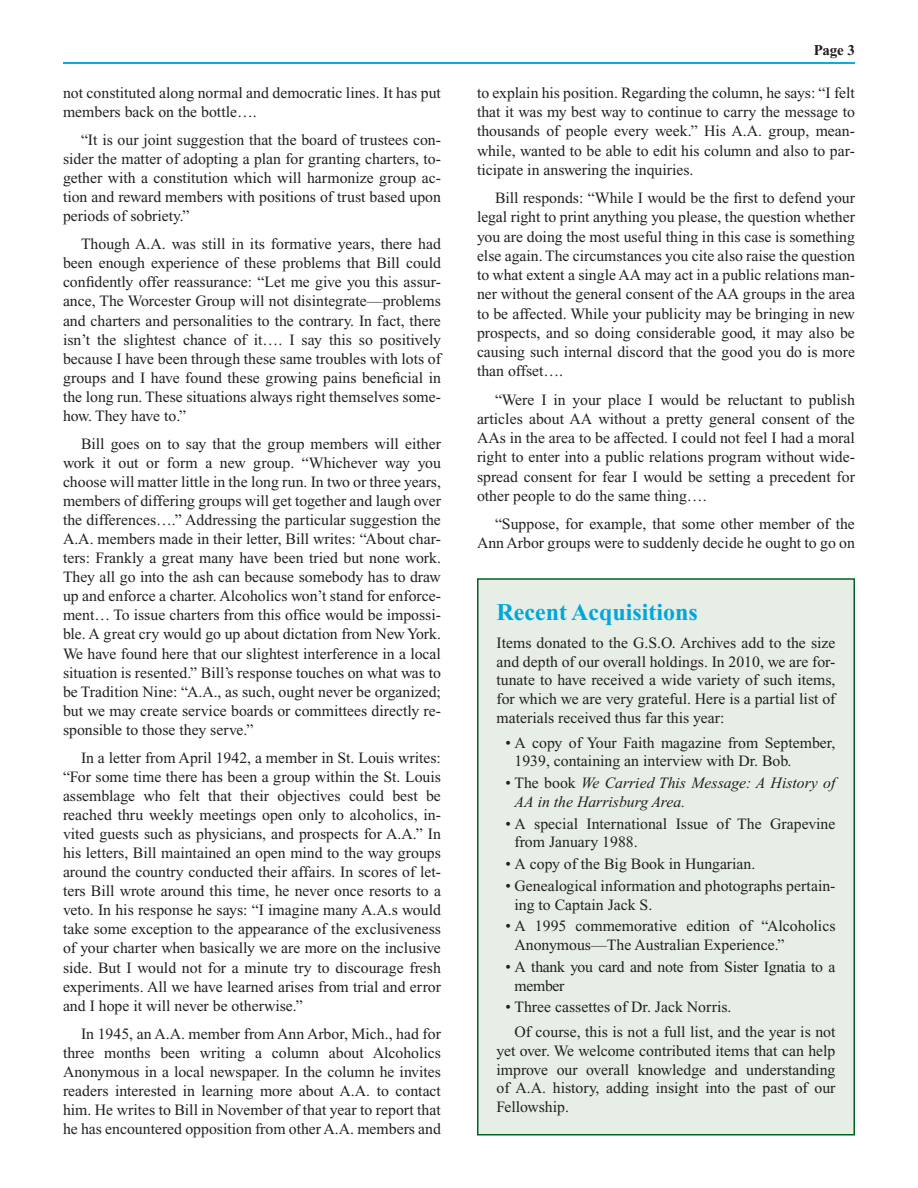
<style>
.page{position:relative;width:918px;height:1188px;background:#fff}
.page>*{position:absolute;margin:0;border:0;box-sizing:border-box;transform-origin:0 0}
.Subhead{font:700 24px "Times New Roman";color:#00a6db}
.Body{font:15.75px/19px "Times New Roman";color:#231f20;text-align:justify}
.Bullet{font:15.75px/18.8px "Times New Roman";color:#231f20}
.Bullet-2{font:italic 15.75px/18.8px "Times New Roman";color:#231f20}
.Bullet-3{font:15.75px/18.8px "Times New Roman";letter-spacing:-.02em;color:#231f20}
.t1{font:700 15px "Times New Roman";color:#231f20}
.s1{font-style:normal}
</style>
<div class="page">
<hr style="left:63px;top:62px;width:792px;height:2px;background:#00a6db">
<div style="left:478px;top:579px;width:376px;height:556px;background:#e6eee6"></div>
<div style="left:477px;top:578px;width:378px;height:557px;border:2px solid #016226"></div>
<p class="Body" style="left:63px;top:83px;width:379px">not constituted along normal and democratic lines. It has put members back on the bottle….</p>
<p class="Body" style="left:63px;top:130px;width:380px;text-indent:18px">“It is our joint suggestion that the board of trustees con&shy;sider the matter of adopting a plan for granting charters, to&shy;gether with a constitution which will harmonize group ac&shy;tion and reward members with positions of trust based upon periods of sobriety.”</p>
<p class="Body" style="left:63px;top:235px;width:380px;text-indent:18px">Though A.A. was still in its formative years, there had been enough experience of these problems that Bill could confidently offer reassurance: “Let me give you this assur&shy;ance, The Worcester Group will not disintegrate—problems and charters and personalities to the contrary. In fact, there isn’t the slightest chance of it…. I say this so positively because I have been through these same troubles with lots of groups and I have found these growing pains beneficial in the long run. These situations always right themselves some&shy;how. They have to.”</p>
<p class="Body" style="left:63px;top:434px;width:380px;text-indent:18px">Bill goes on to say that the group members will either work it out or form a new group. “Whichever way you choose will matter little in the long run. In two or three years, members of differing groups will get together and laugh over the differences….” Addressing the particular suggestion the A.A. members made in their letter, Bill writes: “About char&shy;ters: Frankly a great many have been tried but none work.<br>They all go into the ash can because somebody has to draw up and enforce a charter. Alcoholics won’t stand for enforce&shy;ment… To issue charters from this office would be impossi&shy;ble. A great cry would go up about dictation from New York.<br>We have found here that our slightest interference in a local situation is resented.” Bill’s response touches on what was to be Tradition Nine: “A.A., as such, ought never be organized; but we may create service boards or committees directly re&shy;sponsible to those they serve.”</p>
<p class="Body" style="left:63px;top:748px;width:380px;text-indent:18px">In a letter from April 1942, a member in St. Louis writes: “For some time there has been a group within the St. Louis assemblage who felt that their objectives could best be reached thru weekly meetings open only to alcoholics, in&shy;vited guests such as physicians, and prospects for A.A.” In his letters, Bill maintained an open mind to the way groups around the country conducted their affairs. In scores of let&shy;ters Bill wrote around this time, he never once resorts to a veto. In his response he says: “I imagine many A.A.s would take some exception to the appearance of the exclusiveness of your charter when basically we are more on the inclusive side. But I would not for a minute try to discourage fresh experiments. All we have learned arises from trial and error and I hope it will never be otherwise.”</p>
<p class="Body" style="left:63px;top:1024px;width:380px;text-indent:18px">In 1945, an A.A. member from Ann Arbor, Mich., had for three months been writing a column about Alcoholics Anonymous in a local newspaper. In the column he invites readers interested in learning more about A.A. to contact him. He writes to Bill in November of that year to report that he has encountered opposition from other A.A. members and</p>
<p class="t1" style="left:814px;top:41px;width:43px">Page 3</p>
<p class="Body" style="left:477px;top:83px;width:380px">to explain his position. Regarding the column, he says: “I felt that it was my best way to continue to carry the message to thousands of people every week.” His A.A. group, mean&shy;while, wanted to be able to edit his column and also to par&shy;ticipate in answering the inquiries.</p>
<p class="Body" style="left:477px;top:188px;width:380px;text-indent:18px">Bill responds: “While I would be the first to defend your legal right to print anything you please, the question whether you are doing the most useful thing in this case is something else again. The circumstances you cite also raise the question to what extent a single AA may act in a public relations man&shy;ner without the general consent of the AA groups in the area to be affected. While your publicity may be bringing in new prospects, and so doing considerable good, it may also be causing such internal discord that the good you do is more than offset….</p>
<p class="Body" style="left:477px;top:390px;width:380px;text-indent:18px">“Were I in your place I would be reluctant to publish articles about AA without a pretty general consent of the AAs in the area to be affected. I could not feel I had a moral right to enter into a public relations program without wide&shy;spread consent for fear I would be setting a precedent for other people to do the same thing….</p>
<p class="Body" style="left:477px;top:514px;width:380px;text-align:right">“Suppose, for example, that some other member of the<br>Ann Arbor groups were to suddenly decide he ought to go on</p>
<p class="Subhead" style="left:496px;top:599px;width:203px">Recent Acquisitions</p>
<p class="Body" style="left:496px;top:633px;width:341px">Items donated to the G.S.O. Archives add to the size and depth of our overall holdings. In 2010, we are for&shy;tunate to have received a wide variety of such items, for which we are very grateful. Here is a partial list of materials received thus far this year:</p>
<p class="Bullet" style="left:514px;top:733px;width:322px;text-indent:-9px">• A copy of Your Faith magazine from September,<br>1939, containing an interview with Dr. Bob.</p>
<p class="Bullet-2" style="left:514px;top:774px;width:322px;text-indent:-9px"><span class="s1">• The book</span> We Carried This Message: A History of<br>AA in the Harrisburg Area.</p>
<p class="Bullet" style="left:514px;top:814px;width:322px;text-indent:-9px">• A special International Issue of The Grapevine from January 1988.</p>
<p class="Bullet" style="left:506px;top:855px;width:251px">• A copy of the Big Book in Hungarian.</p>
<p class="Bullet" style="left:514px;top:876px;width:322px;text-indent:-9px">• Genealogical information and photographs pertain&shy;ing to Captain Jack S.</p>
<p class="Bullet" style="left:514px;top:917px;width:322px;text-indent:-9px">• A 1995 commemorative edition of “Alcoholics<br>Anonymous—The Australian Experience.”</p>
<p class="Bullet-3" style="left:514px;top:957px;width:323px;text-indent:-9px">• A thank you card and note from Sister Ignatia to a member</p>
<p class="Bullet" style="left:506px;top:998px;width:227px">• Three cassettes of Dr. Jack Norris.</p>
<p class="Body" style="left:496px;top:1023px;width:341px;text-indent:18px">Of course, this is not a full list, and the year is not yet over. We welcome contributed items that can help improve our overall knowledge and understanding of A.A. history, adding insight into the past of our Fellowship.</p>
</div>
